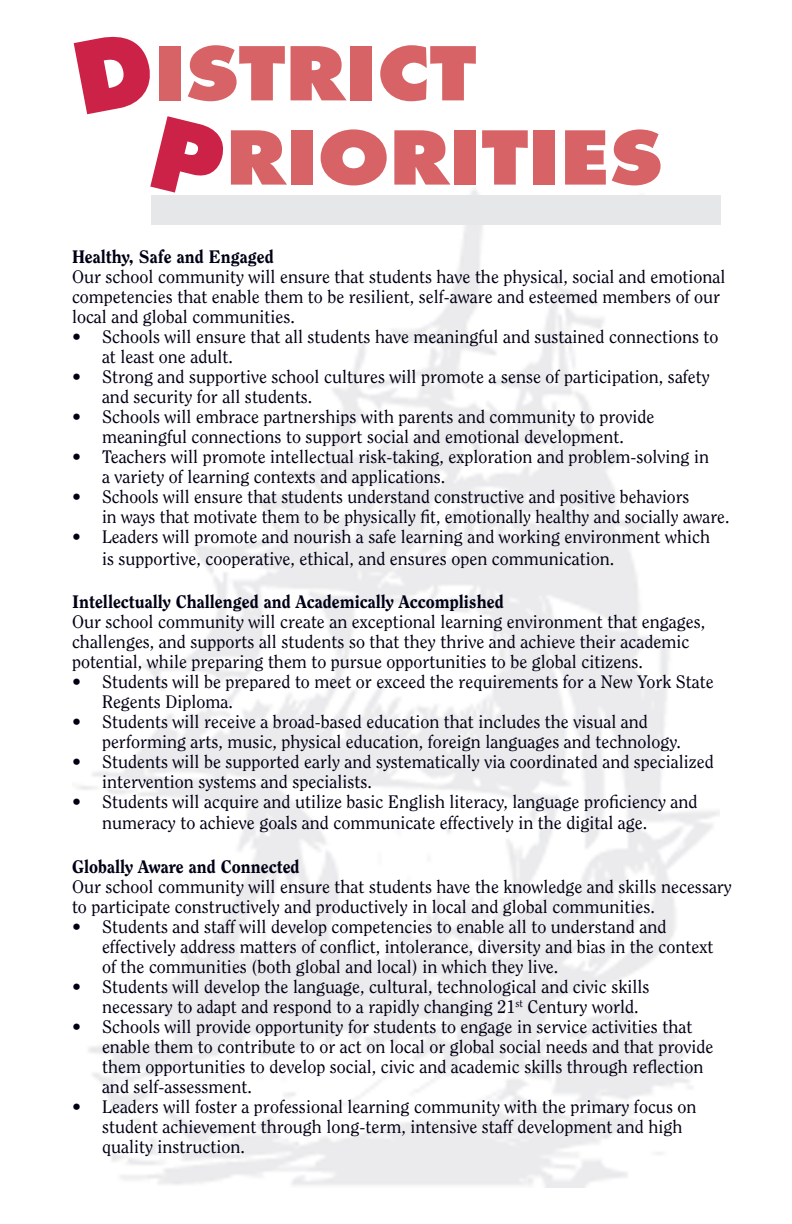
<style>
.page{position:relative;width:792px;height:1224px;background:#fff}
.page>*{position:absolute;margin:0;border:0;box-sizing:border-box;transform-origin:0 0}
.t1{font:800 72px "Futura Std";color:#d76366;scale:1.1 1}
.t2{font:18px/20px "Clearface Std";color:#000015}
.t3{font:800 18px "Clearface Std";color:#000015}
</style>
<div class="page">
<div style="left:152px;top:196px;width:569px;height:29px;background:#e6e7e9"></div>
<p class="t1" style="left:154px;top:28px;width:295px">ISTRICT</p>
<p class="t1" style="left:226px;top:112px;width:398px">RIORITIES</p>
<p class="t3" style="left:72px;top:246px;width:203px">Healthy, Safe and Engaged</p>
<p class="t2" style="left:72px;top:267px;width:655px">Our school community will ensure that students have the physical, social and emotional competencies that enable them to be resilient, self-aware and esteemed members of our local and global communities.</p>
<p class="t2" style="left:102px;top:327px;width:618px;text-indent:-30px">• Schools will ensure that all students have meaningful and sustained connections to at least one adult.</p>
<p class="t2" style="left:102px;top:367px;width:609px;text-indent:-30px">• Strong and supportive school cultures will promote a sense of participation, safety and security for all students.</p>
<p class="t2" style="left:72px;top:407px;width:584px;text-align:center">• Schools will embrace partnerships with parents and community to provide meaningful connections to support social and emotional development.</p>
<p class="t2" style="left:102px;top:447px;width:609px;text-indent:-30px">• Teachers will promote intellectual risk-taking, exploration and problem-solving in a variety of learning contexts and applications.</p>
<p class="t2" style="left:102px;top:487px;width:629px;text-indent:-30px">• Schools will ensure that students understand constructive and positive behaviors<br>in ways that motivate them to be physically fit, emotionally healthy and socially aware.</p>
<p class="t2" style="left:102px;top:526px;width:610px;line-height:21.6px;text-indent:-30px">• Leaders will promote and nourish a safe learning and working environment which is supportive, cooperative, ethical, and ensures open communication.</p>
<p class="t3" style="left:72px;top:590px;width:433px">Intellectually Challenged and Academically Accomplished</p>
<p class="t2" style="left:72px;top:611px;width:635px">Our school community will create an exceptional learning environment that engages, challenges, and supports all students so that they thrive and achieve their academic potential, while preparing them to pursue opportunities to be global citizens.</p>
<p class="t2" style="left:102px;top:671px;width:613px;text-indent:-30px">• Students will be prepared to meet or exceed the requirements for a New York State<br>Regents Diploma.</p>
<p class="t2" style="left:102px;top:711px;width:580px;text-indent:-30px">• Students will receive a broad-based education that includes the visual and performing arts, music, physical education, foreign languages and technology.</p>
<p class="t2" style="left:102px;top:751px;width:613px;text-indent:-30px">• Students will be supported early and systematically via coordinated and specialized intervention systems and specialists.</p>
<p class="t2" style="left:102px;top:791px;width:597px;line-height:21.6px;text-indent:-30px">• Students will acquire and utilize basic English literacy, language proficiency and numeracy to achieve goals and communicate effectively in the digital age.</p>
<p class="t3" style="left:72px;top:855px;width:229px">Globally Aware and Connected</p>
<p class="t2" style="left:72px;top:876px;width:661px">Our school community will ensure that students have the knowledge and skills necessary to participate constructively and productively in local and global communities.</p>
<p class="t2" style="left:102px;top:916px;width:613px;text-indent:-30px">• Students and staff will develop competencies to enable all to understand and effectively address matters of conflict, intolerance, diversity and bias in the context of the communities (both global and local) in which they live.</p>
<p class="t2" style="left:102px;top:976px;width:549px;text-indent:-30px">• Students will develop the language, cultural, technological and civic skills necessary to adapt and respond to a rapidly changing 21<sup>st</sup> Century world.</p>
<p class="t2" style="left:102px;top:1016px;width:613px;text-indent:-30px">• Schools will provide opportunity for students to engage in service activities that enable them to contribute to or act on local or global social needs and that provide them opportunities to develop social, civic and academic skills through reflection and self-assessment.</p>
<p class="t2" style="left:102px;top:1096px;width:596px;text-indent:-30px">• Leaders will foster a professional learning community with the primary focus on student achievement through long-term, intensive staff development and high quality instruction.</p>
</div>
